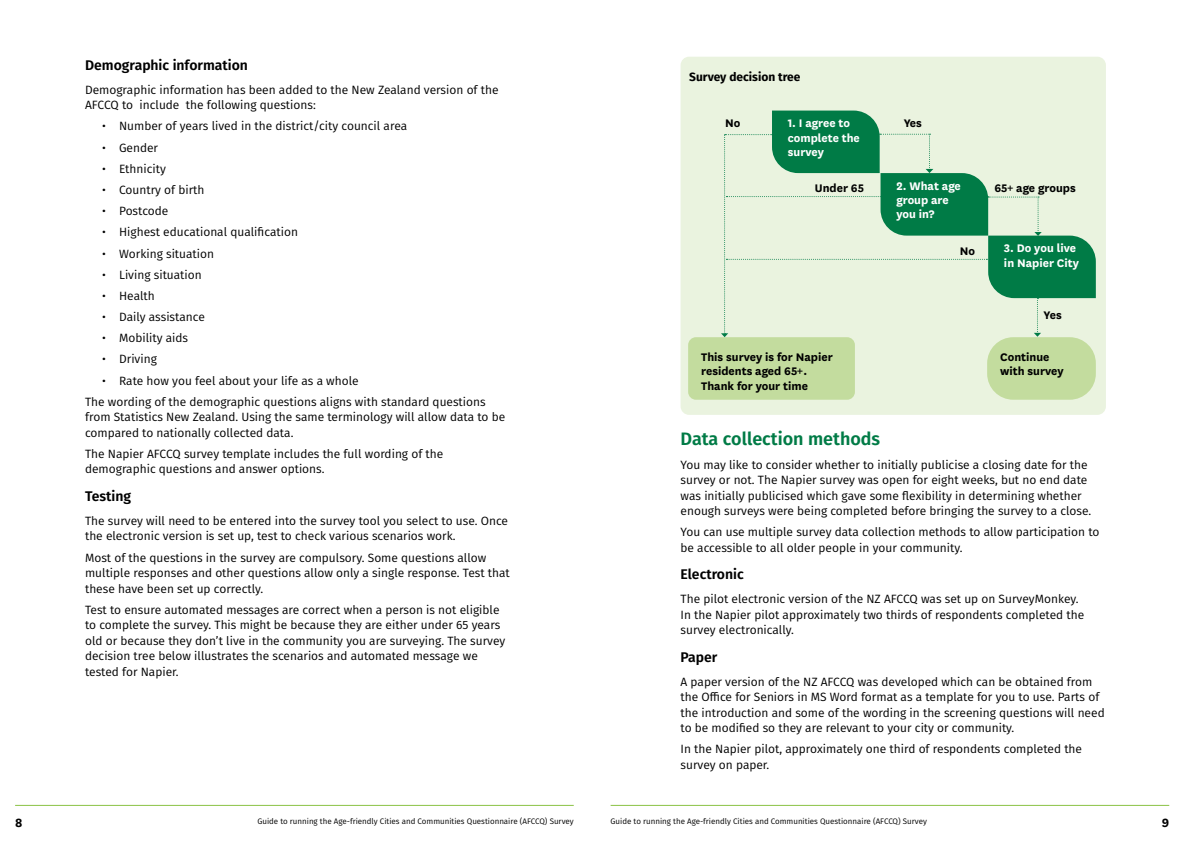
<style>
.page{position:relative;width:1191px;height:842px;background:#fff}
.page>*{position:absolute;margin:0;border:0;box-sizing:border-box;transform-origin:0 0}
.t1{font:600 18px "Fira Sans";color:#007b46}
.t2{font:600 14px "Fira Sans";color:#000}
.t3{font:700 14px "National";color:#000}
.Dia_text{font:700 12.9px/14.2px "National";color:#000}
.Dia_text-2{font:700 12.9px/14.2px "National";color:#fff}
.Body{font:12px/15.5px "Fira Sans";color:#000}
.Body_Bullets{font:12px "Fira Sans";color:#000}
.Dia_text-3{font:700 12px "Fira Sans";color:#000}
.t4{font:8px "Fira Sans";color:#000}
</style>
<div class="page">
<hr style="left:15px;top:805px;width:559px;height:1px;background:#8bc245">
<hr style="left:610px;top:805px;width:559px;height:1px;background:#8bc245">
<div style="left:680px;top:57px;width:426px;height:358px;background:#eaf3df;border-radius:9px"></div>
<div style="left:688px;top:337px;width:167px;height:63px;background:#c3dc9e;border-radius:8px"></div>
<div style="left:987px;top:337px;width:108px;height:63px;background:#c3dc9e;border-radius:26px"></div>
<svg style="left:721px;top:111px;width:374px;height:226px"></svg>
<h4 class="t2" style="left:85px;top:53px;width:164px">Demographic information</h4>
<p class="Body" style="left:85px;top:82px;width:415px">Demographic information has been added to the New Zealand version of the<br>AFCCQ to include the following questions:</p>
<p class="Body_Bullets" style="left:102px;top:117px;width:307px">• Number of years lived in the district/city council area</p>
<p class="Body_Bullets" style="left:102px;top:138px;width:58px">• Gender</p>
<p class="Body_Bullets" style="left:102px;top:160px;width:65px">• Ethnicity</p>
<p class="Body_Bullets" style="left:102px;top:181px;width:104px">• Country of birth</p>
<p class="Body_Bullets" style="left:102px;top:202px;width:68px">• Postcode</p>
<p class="Body_Bullets" style="left:102px;top:223px;width:197px">• Highest educational qualification</p>
<p class="Body_Bullets" style="left:102px;top:244px;width:113px">• Working situation</p>
<p class="Body_Bullets" style="left:102px;top:266px;width:101px">• Living situation</p>
<p class="Body_Bullets" style="left:102px;top:287px;width:54px">• Health</p>
<p class="Body_Bullets" style="left:102px;top:308px;width:104px">• Daily assistance</p>
<p class="Body_Bullets" style="left:102px;top:329px;width:88px">• Mobility aids</p>
<p class="Body_Bullets" style="left:102px;top:350px;width:56px">• Driving</p>
<p class="Body_Bullets" style="left:102px;top:371px;width:258px">• Rate how you feel about your life as a whole</p>
<p class="Body" style="left:85px;top:393px;width:422px">The wording of the demographic questions aligns with standard questions from Statistics New Zealand. Using the same terminology will allow data to be compared to nationally collected data.</p>
<p class="Body" style="left:85px;top:446px;width:360px">The Napier AFCCQ survey template includes the full wording of the demographic questions and answer options.</p>
<h4 class="t2" style="left:85px;top:484px;width:48px">Testing</h4>
<p class="Body" style="left:85px;top:513px;width:424px">The survey will need to be entered into the survey tool you select to use. Once the electronic version is set up, test to check various scenarios work.</p>
<p class="Body" style="left:85px;top:549px;width:426px">Most of the questions in the survey are compulsory. Some questions allow multiple responses and other questions allow only a single response. Test that these have been set up correctly.</p>
<p class="Body" style="left:85px;top:601px;width:422px">Test to ensure automated messages are correct when a person is not eligible to complete the survey. This might be because they are either under 65 years old or because they don’t live in the community you are surveying. The survey decision tree below illustrates the scenarios and automated message we tested for Napier.</p>
<p class="Dia_text-3" style="left:689px;top:67px;width:113px">Survey decision tree</p>
<p class="Dia_text" style="left:725px;top:115px;width:17px">No</p>
<p class="Dia_text-2" style="left:788px;top:115px;width:64px">1. I agree to</p>
<p class="Dia_text" style="left:903px;top:115px;width:20px">Yes</p>
<p class="Dia_text-2" style="left:788px;top:130px;width:74px">complete the survey</p>
<p class="Dia_text-2" style="left:896px;top:178px;width:66px">2. What age group are you in?</p>
<p class="Dia_text" style="left:815px;top:180px;width:51px">Under 65</p>
<p class="Dia_text" style="left:994px;top:180px;width:83px">65+ age groups</p>
<p class="Dia_text" style="left:960px;top:243px;width:17px">No</p>
<p class="Dia_text-2" style="left:1004px;top:240px;width:76px">3. Do you live in Napier City</p>
<p class="Dia_text" style="left:1043px;top:307px;width:20px">Yes</p>
<p class="Dia_text" style="left:701px;top:349px;width:133px">This survey is for Napier residents aged 65+.<br>Thank for your time</p>
<p class="Dia_text" style="left:1000px;top:349px;width:65px">Continue with survey</p>
<h3 class="t1" style="left:680px;top:423px;width:201px">Data collection methods</h3>
<p class="Body" style="left:680px;top:456px;width:412px">You may like to consider whether to initially publicise a closing date for the survey or not. The Napier survey was open for eight weeks, but no end date was initially publicised which gave some flexibility in determining whether enough surveys were being completed before bringing the survey to a close.</p>
<p class="Body" style="left:680px;top:524px;width:420px">You can use multiple survey data collection methods to allow participation to be accessible to all older people in your community.</p>
<h4 class="t2" style="left:680px;top:563px;width:65px">Electronic</h4>
<p class="Body" style="left:680px;top:591px;width:405px">The pilot electronic version of the NZ AFCCQ was set up on SurveyMonkey.<br>In the Napier pilot approximately two thirds of respondents completed the survey electronically.</p>
<h4 class="t2" style="left:680px;top:645px;width:38px">Paper</h4>
<p class="Body" style="left:680px;top:673px;width:425px">A paper version of the NZ AFCCQ was developed which can be obtained from the Office for Seniors in MS Word format as a template for you to use. Parts of the introduction and some of the wording in the screening questions will need to be modified so they are relevant to your city or community.</p>
<p class="Body" style="left:680px;top:741px;width:403px">In the Napier pilot, approximately one third of respondents completed the survey on paper.</p>
<p class="t3" style="left:15px;top:813px;width:9px">8</p>
<p class="t4" style="left:257px;top:816px;width:318px">Guide to running the Age-friendly Cities and Communities Questionnaire (AFCCQ) Survey</p>
<p class="t4" style="left:610px;top:816px;width:318px">Guide to running the Age-friendly Cities and Communities Questionnaire (AFCCQ) Survey</p>
<p class="t3" style="left:1161px;top:813px;width:9px">9</p>
</div>
